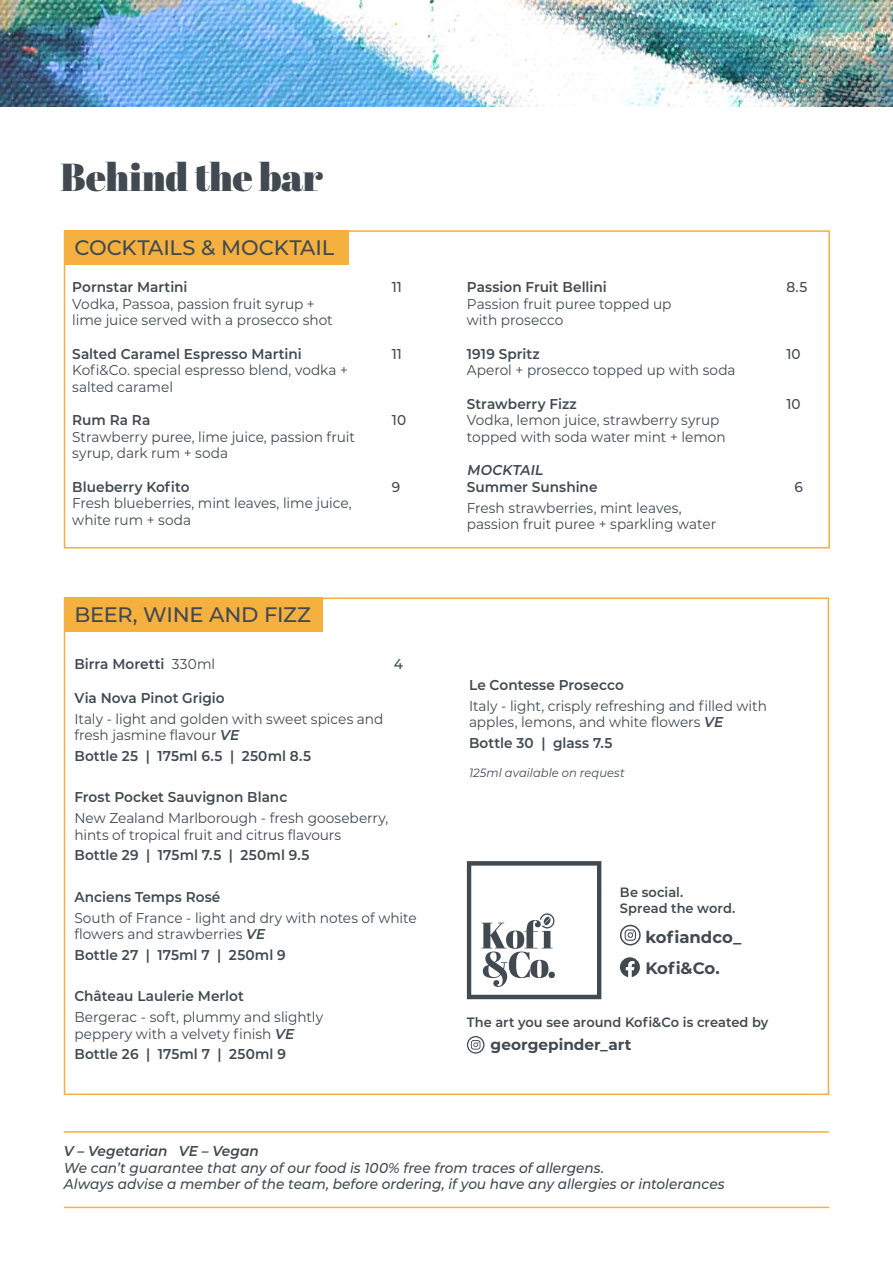
<style>
.page{position:relative;width:893px;height:1263px;background:#fff}
.page>*{position:absolute;margin:0;border:0;box-sizing:border-box;transform-origin:0 0}
.t1{font:900 39px "Abril Display";letter-spacing:-.005em;color:#414a51}
.t2{font:500 21px "Montserrat";letter-spacing:-.015em;color:#414a51}
.t3{font:700 16.5px "Montserrat";letter-spacing:-.005em;color:#414a51}
.t4{font:700 15.3px "Montserrat";color:#414a51}
.t5{font:14.25px/16.5px "Montserrat";color:#414a51;scale:.96 1}
.t6{font:600 14.25px/16.5px "Montserrat";letter-spacing:.005em;color:#414a51;scale:.96 1}
.t7{font:italic 500 14.25px/16.5px "Montserrat";color:#414a51;scale:.96 1}
.t8{font:italic 600 14.25px "Montserrat";color:#414a51;scale:.96 1}
.t9{font:500 14.25px "Montserrat";letter-spacing:.01em;color:#414a51;scale:.96 1}
.t10{font:600 13.5px/16.5px "Montserrat";letter-spacing:.005em;color:#414a51;scale:.96 1}
.t11{font:italic 12px "Montserrat";letter-spacing:.005em;color:#414a51;scale:.96 1}
.s1{font-weight:400}
.s2{font-weight:600;font-style:italic}
.s3{font-style:italic}
</style>
<div class="page">
<div style="left:64px;top:230px;width:766px;height:319px;border:2px solid #f5b03f"></div>
<div style="left:64px;top:230px;width:285px;height:35px;background:#f5b03f"></div>
<div style="left:64px;top:598px;width:258px;height:34px;background:#f5b03f"></div>
<svg style="left:467px;top:861px;width:134px;height:138px"></svg>
<div style="left:467px;top:1036px;width:17px;height:18px;border:1px solid #414a51;border-radius:50%"></div>
<svg style="left:471px;top:1040px;width:9px;height:9px"></svg>
<div style="left:620px;top:925px;width:21px;height:20px;border:2px solid #414a51;border-radius:50%"></div>
<svg style="left:625px;top:929px;width:11px;height:12px"></svg>
<svg style="left:620px;top:957px;width:20px;height:20px"></svg>
<img style="left:0;top:0;width:893px;height:106px">
<hr style="left:64px;top:1131px;width:765px;height:2px;background:#f5b03f">
<hr style="left:64px;top:1206px;width:765px;height:2px;background:#f5b03f">
<p class="t1" style="left:61px;top:149px;width:264px">Behind the bar</p>
<p class="t2" style="left:74px;top:233px;width:261px">COCKTAILS &amp; MOCKTAIL</p>
<p class="t6" style="left:72px;top:278px;width:122px">Pornstar Martini</p>
<p class="t9" style="left:392px;top:277px;width:12px">11</p>
<p class="t5" style="left:72px;top:295px;width:273px">Vodka, Passoa, passion fruit syrup + lime juice served with a prosecco shot</p>
<p class="t6" style="left:72px;top:345px;width:241px">Salted Caramel Espresso Martini</p>
<p class="t9" style="left:392px;top:344px;width:12px">11</p>
<p class="t5" style="left:72px;top:361px;width:289px">Kofi&amp;Co. special espresso blend, vodka + salted caramel</p>
<p class="t6" style="left:72px;top:411px;width:83px">Rum Ra Ra</p>
<p class="t9" style="left:392px;top:410px;width:16px">10</p>
<p class="t5" style="left:72px;top:428px;width:296px">Strawberry puree, lime juice, passion fruit syrup, dark rum + soda</p>
<p class="t6" style="left:72px;top:478px;width:124px">Blueberry Kofito</p>
<p class="t9" style="left:392px;top:477px;width:10px">9</p>
<p class="t5" style="left:72px;top:495px;width:292px">Fresh blueberries, mint leaves, lime juice, white rum + soda</p>
<p class="t2" style="left:74px;top:600px;width:238px">BEER, WINE AND FIZZ</p>
<p class="t6" style="left:74px;top:655px;width:148px">Birra Moretti <span class="s1">330ml</span></p>
<p class="t9" style="left:394px;top:654px;width:11px">4</p>
<p class="t6" style="left:74px;top:689px;width:158px">Via Nova Pinot Grigio</p>
<p class="t5" style="left:74px;top:710px;width:323px">Italy - light and golden with sweet spices and fresh jasmine flavour <span class="s2">VE</span></p>
<p class="t6" style="left:74px;top:747px;width:248px">Bottle 25 | 175ml 6.5 | 250ml 8.5</p>
<p class="t6" style="left:74px;top:788px;width:223px">Frost Pocket Sauvignon Blanc</p>
<p class="t5" style="left:74px;top:809px;width:328px">New Zealand Marlborough - fresh gooseberry, hints of tropical fruit and citrus flavours</p>
<p class="t6" style="left:74px;top:846px;width:246px">Bottle 29 | 175ml 7.5 | 250ml 9.5</p>
<p class="t6" style="left:74px;top:888px;width:154px">Anciens Temps Rosé</p>
<p class="t5" style="left:74px;top:909px;width:358px">South of France - light and dry with notes of white flowers and strawberries <span class="s2">VE</span></p>
<p class="t6" style="left:74px;top:946px;width:222px">Bottle 27 | 175ml 7 | 250ml 9</p>
<p class="t6" style="left:74px;top:987px;width:178px">Château Laulerie Merlot</p>
<p class="t5" style="left:74px;top:1008px;width:261px">Bergerac - soft, plummy and slightly peppery with a velvety finish <span class="s2">VE</span></p>
<p class="t6" style="left:74px;top:1045px;width:222px">Bottle 26 | 175ml 7 | 250ml 9</p>
<p class="t6" style="left:467px;top:278px;width:147px">Passion Fruit Bellini</p>
<p class="t9" style="left:786px;top:277px;width:23px">8.5</p>
<p class="t5" style="left:467px;top:295px;width:215px">Passion fruit puree topped up with prosecco</p>
<p class="t6" style="left:467px;top:345px;width:78px">1919 Spritz</p>
<p class="t9" style="left:786px;top:344px;width:16px">10</p>
<p class="t5" style="left:467px;top:361px;width:281px">Aperol + prosecco topped up with soda</p>
<p class="t6" style="left:467px;top:395px;width:116px">Strawberry Fizz</p>
<p class="t9" style="left:786px;top:394px;width:16px">10</p>
<p class="t5" style="left:467px;top:412px;width:271px">Vodka, lemon juice, strawberry syrup topped with soda water mint + lemon</p>
<p class="t6" style="left:467px;top:461px;width:138px"><span class="s3">MOCKTAIL<br></span>Summer Sunshine</p>
<p class="t9" style="left:794px;top:477px;width:10px">6</p>
<p class="t5" style="left:467px;top:499px;width:261px">Fresh strawberries, mint leaves, passion fruit puree + sparkling water</p>
<p class="t6" style="left:469px;top:676px;width:163px">Le Contesse Prosecco</p>
<p class="t5" style="left:469px;top:697px;width:312px">Italy - light, crisply refreshing and filled with apples, lemons, and white flowers <span class="s2">VE</span></p>
<p class="t6" style="left:469px;top:734px;width:151px">Bottle 30 | glass 7.5</p>
<p class="t11" style="left:469px;top:765px;width:164px">125ml available on request</p>
<p class="t10" style="left:620px;top:883px;width:122px">Be social.<br>Spread the word.</p>
<p class="t3" style="left:645px;top:925px;width:97px">kofiandco_</p>
<p class="t3" style="left:645px;top:956px;width:76px">Kofi&amp;Co.</p>
<p class="t10" style="left:467px;top:1013px;width:316px">The art you see around Kofi&amp;Co is created by</p>
<p class="t4" style="left:491px;top:1034px;width:142px">georgepinder_art</p>
<p class="t8" style="left:64px;top:1141px;width:205px">V – Vegetarian VE – Vegan</p>
<p class="t7" style="left:64px;top:1159px;width:690px">We can’t guarantee that any of our food is 100% free from traces of allergens.<br>Always advise a member of the team, before ordering, if you have any allergies or intolerances</p>
</div>
